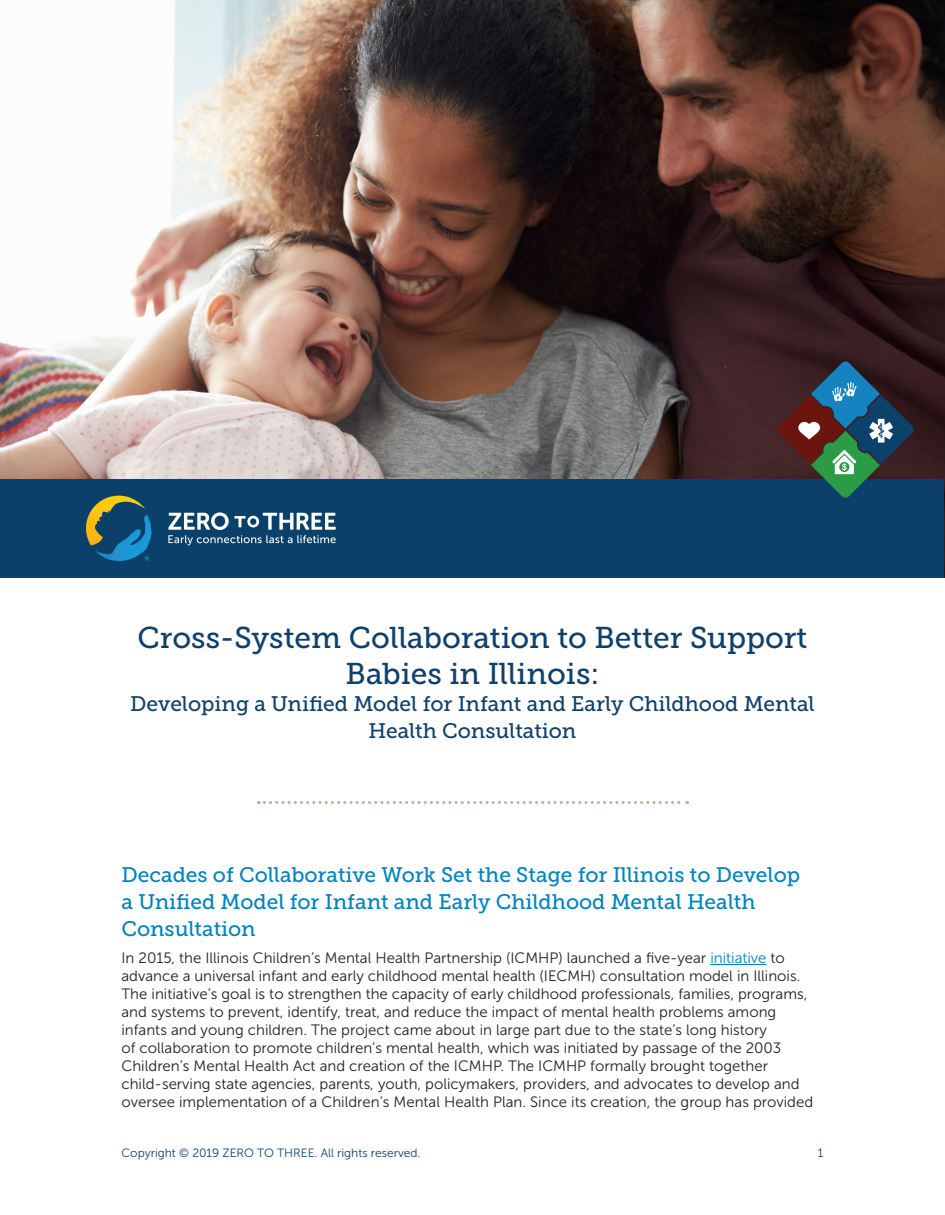
<style>
.page{position:relative;width:945px;height:1215px;background:#fff}
.page>*{position:absolute;margin:0;border:0;box-sizing:border-box;transform-origin:0 0}
.Title_line_1{font:30px/36px "Museo Slab 500";color:#0f406b;text-align:center}
.t1{font:21px/27px "Museo Slab 500";color:#0083bf}
.Title_line_2{font:21px/27px "Museo Slab 500";color:#0f406b;text-align:center}
.Body_copy{font:15px/18px "Museo Sans 300";color:#231f20}
.t2{font:12px "Museo Sans 300";color:#0b406a}
.s1{color:#0083bf}
</style>
<div class="page">
<img style="left:0;top:0;width:945px;height:578px">
<div style="left:1px;top:479px;width:943px;height:99px;background:#0b406a"></div>
<svg style="left:168px;top:512px;width:168px;height:33px"></svg>
<svg style="left:86px;top:496px;width:66px;height:65px"></svg>
<svg style="left:777px;top:361px;width:137px;height:137px"></svg>
<hr style="left:710px;top:964px;width:57px;height:1px;background:#0083bf">
<svg style="left:258px;top:801px;width:430px;height:3px"></svg>
<p class="Title_line_1" style="left:138px;top:620px;width:671px">Cross-System Collaboration to Better Support<br>Babies in Illinois:</p>
<p class="Title_line_2" style="left:130px;top:690px;width:686px">Developing a Unified Model for Infant and Early Childhood Mental<br>Health Consultation</p>
<h3 class="t1" style="left:122px;top:861px;width:680px">Decades of Collaborative Work Set the Stage for Illinois to Develop a Unified Model for Infant and Early Childhood Mental Health<br>Consultation</h3>
<p class="Body_copy" style="left:122px;top:949px;width:693px">In 2015, the Illinois Children’s Mental Health Partnership (ICMHP) launched a five-year <span class="s1">initiative</span> to advance a universal infant and early childhood mental health (IECMH) consultation model in Illinois.<br>The initiative’s goal is to strengthen the capacity of early childhood professionals, families, programs, and systems to prevent, identify, treat, and reduce the impact of mental health problems among infants and young children. The project came about in large part due to the state’s long history<br>of collaboration to promote children’s mental health, which was initiated by passage of the 2003<br>Children’s Mental Health Act and creation of the ICMHP. The ICMHP formally brought together child-serving state agencies, parents, youth, policymakers, providers, and advocates to develop and oversee implementation of a Children’s Mental Health Plan. Since its creation, the group has provided</p>
<p class="t2" style="left:122px;top:1146px;width:301px">Copyright © 2019 ZERO TO THREE. All rights reserved.</p>
<p class="t2" style="left:818px;top:1146px;width:7px">1</p>
</div>
